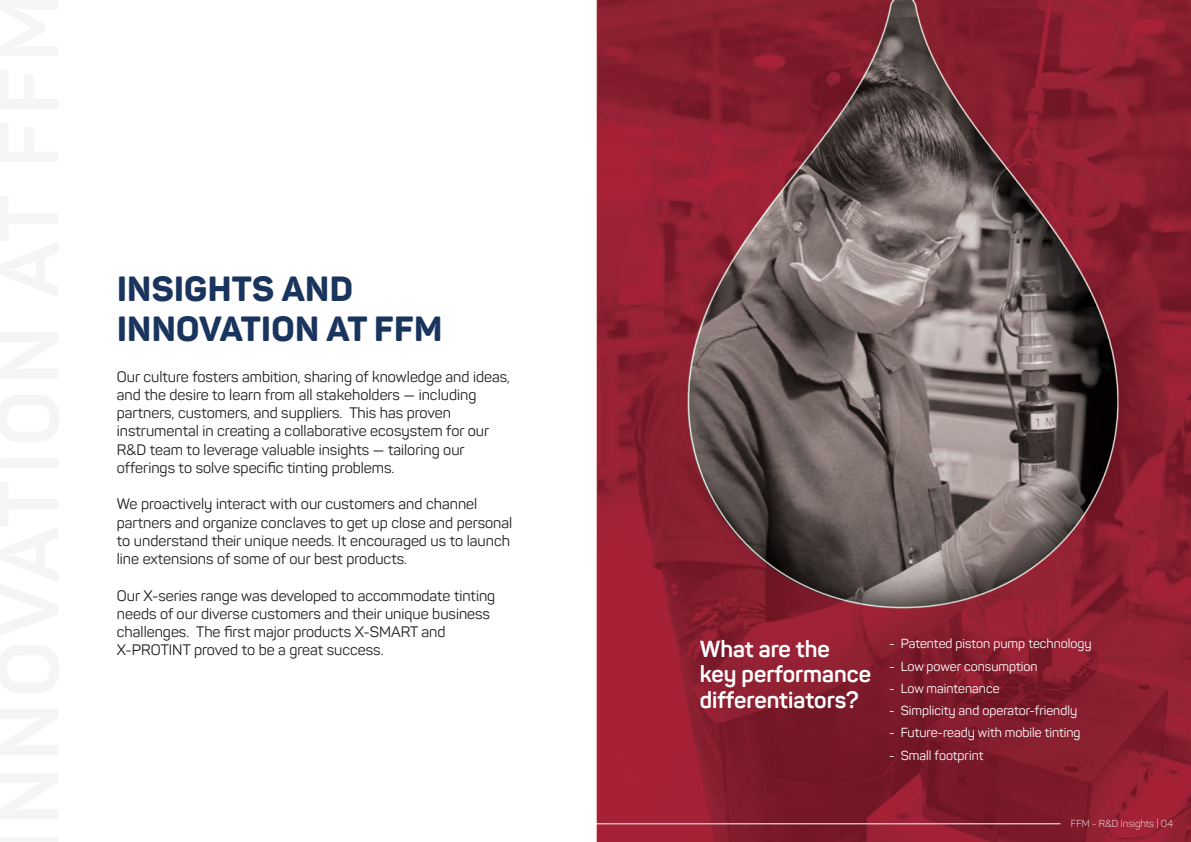
<style>
.page{position:relative;width:1191px;height:842px;background:#fff}
.page>*{position:absolute;margin:0;border:0;box-sizing:border-box;transform-origin:0 0}
.t1{font:800 34.5px/40.2px "Panton";letter-spacing:.01em;color:#19345d}
.t2{font:700 23px/25.5px "Panton";color:#fff}
.t3{font:15px/18.3px "Panton";color:#231f20}
.t4{font:13px "Panton";color:#fff}
.t5{font:300 10px "Panton";color:#fff}
</style>
<div class="page">
<img style="left:596px;top:0;width:595px;height:842px">
<hr style="left:478px;top:823px;width:582px;height:1px;background:#fff">
<h1 class="t1" style="left:117px;top:268px;width:327px">INSIGHTS AND<br>INNOVATION AT FFM</h1>
<p class="t3" style="left:117px;top:367px;width:394px">Our culture fosters ambition, sharing of knowledge and ideas, and the desire to learn from all stakeholders — including partners, customers, and suppliers. This has proven instrumental in creating a collaborative ecosystem for our R&amp;D team to leverage valuable insights — tailoring our offerings to solve specific tinting problems.</p>
<p class="t3" style="left:117px;top:495px;width:397px">We proactively interact with our customers and channel partners and organize conclaves to get up close and personal to understand their unique needs. It encouraged us to launch line extensions of some of our best products.</p>
<p class="t3" style="left:117px;top:586px;width:380px">Our X-series range was developed to accommodate tinting needs of our diverse customers and their unique business challenges. The first major products X-SMART and X-PROTINT proved to be a great success.</p>
<h2 class="t2" style="left:699px;top:636px;width:173px">What are the key performance differentiators?</h2>
<p class="t4" style="left:889px;top:636px;width:204px">- Patented piston pump technology</p>
<p class="t4" style="left:889px;top:658px;width:150px">- Low power consumption</p>
<p class="t4" style="left:889px;top:680px;width:112px">- Low maintenance</p>
<p class="t4" style="left:889px;top:703px;width:190px">- Simplicity and operator-friendly</p>
<p class="t4" style="left:889px;top:725px;width:193px">- Future-ready with mobile tinting</p>
<p class="t4" style="left:889px;top:747px;width:96px">- Small footprint</p>
<p class="t5" style="left:1070px;top:817px;width:104px">FFM - R&amp;D Insights | 04</p>
</div>
